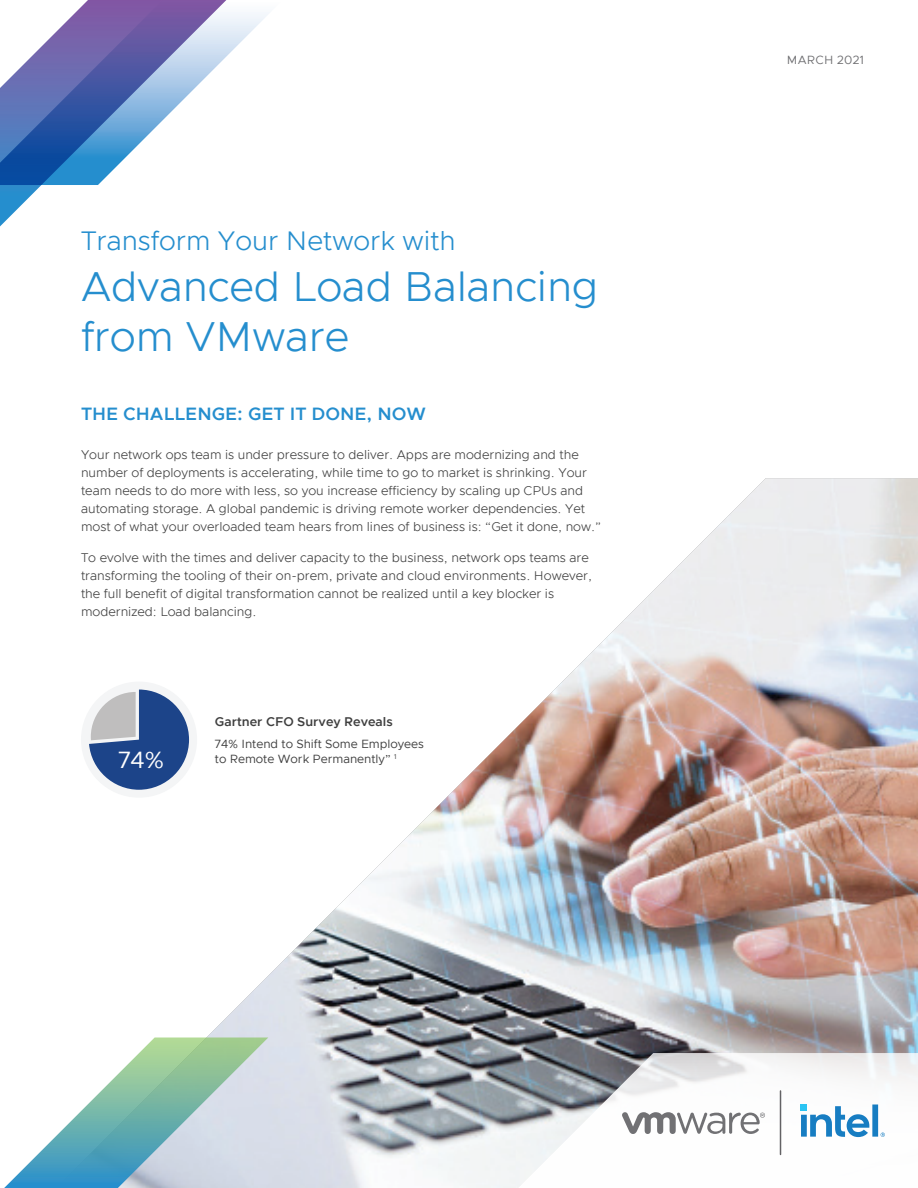
<style>
.page{position:relative;width:918px;height:1188px;background:#fff}
.page>*{position:absolute;margin:0;border:0;box-sizing:border-box;transform-origin:0 0}
.t1{font:300 42px/50.4px "Metropolis";color:#258ece}
.t2{font:300 27px "Metropolis";color:#258ece}
.t3{font:23.7px "Metropolis";color:#fff}
.t4{font:600 18px "Metropolis";color:#258ece}
.t5{font:300 12.75px/18px "Metropolis";color:#3f3f3f}
.t6{font:600 12.75px "Metropolis";color:#3f3f3f}
.t7{font:12px/15px "Metropolis";color:#3f3f3f}
.t8{font:12px "Metropolis";letter-spacing:.02em;color:#707073}
</style>
<div class="page">
<svg style="left:230px;top:12px;width:40px;height:41px"></svg>
<svg style="left:0;top:0;width:230px;height:227px"></svg>
<img style="left:154px;top:478px;width:764px;height:710px">
<svg style="left:4px;top:1038px;width:264px;height:150px"></svg>
<svg style="left:461px;top:1053px;width:457px;height:135px"></svg>
<hr style="left:780px;top:1091px;width:1px;height:63px;background:#636265">
<svg style="left:622px;top:1112px;width:143px;height:22px"></svg>
<svg style="left:801px;top:1105px;width:84px;height:32px"></svg>
<div style="left:81px;top:682px;width:116px;height:116px;background:#f4f5f6;border-radius:50%"></div>
<svg style="left:89px;top:690px;width:100px;height:100px"></svg>
<h2 class="t2" style="left:81px;top:224px;width:376px">Transform Your Network with</h2>
<h1 class="t1" style="left:81px;top:261px;width:519px">Advanced Load Balancing from VMware</h1>
<h3 class="t4" style="left:81px;top:403px;width:347px">THE CHALLENGE: GET IT DONE, NOW</h3>
<p class="t5" style="left:81px;top:445px;width:522px">Your network ops team is under pressure to deliver. Apps are modernizing and the number of deployments is accelerating, while time to go to market is shrinking. Your team needs to do more with less, so you increase efficiency by scaling up CPUs and automating storage. A global pandemic is driving remote worker dependencies. Yet most of what your overloaded team hears from lines of business is: “Get it done, now.”</p>
<p class="t5" style="left:81px;top:549px;width:513px">To evolve with the times and deliver capacity to the business, network ops teams are transforming the tooling of their on-prem, private and cloud environments. However, the full benefit of digital transformation cannot be realized until a key blocker is modernized: Load balancing.</p>
<h3 class="t3" style="left:118px;top:745px;width:48px">74%</h3>
<p class="t6" style="left:215px;top:714px;width:179px">Gartner CFO Survey Reveals</p>
<p class="t7" style="left:215px;top:736px;width:211px">74% Intend to Shift Some Employees to Remote Work Permanently” <sup>1</sup></p>
<p class="t8" style="left:787px;top:52px;width:79px">MARCH 2021</p>
</div>
